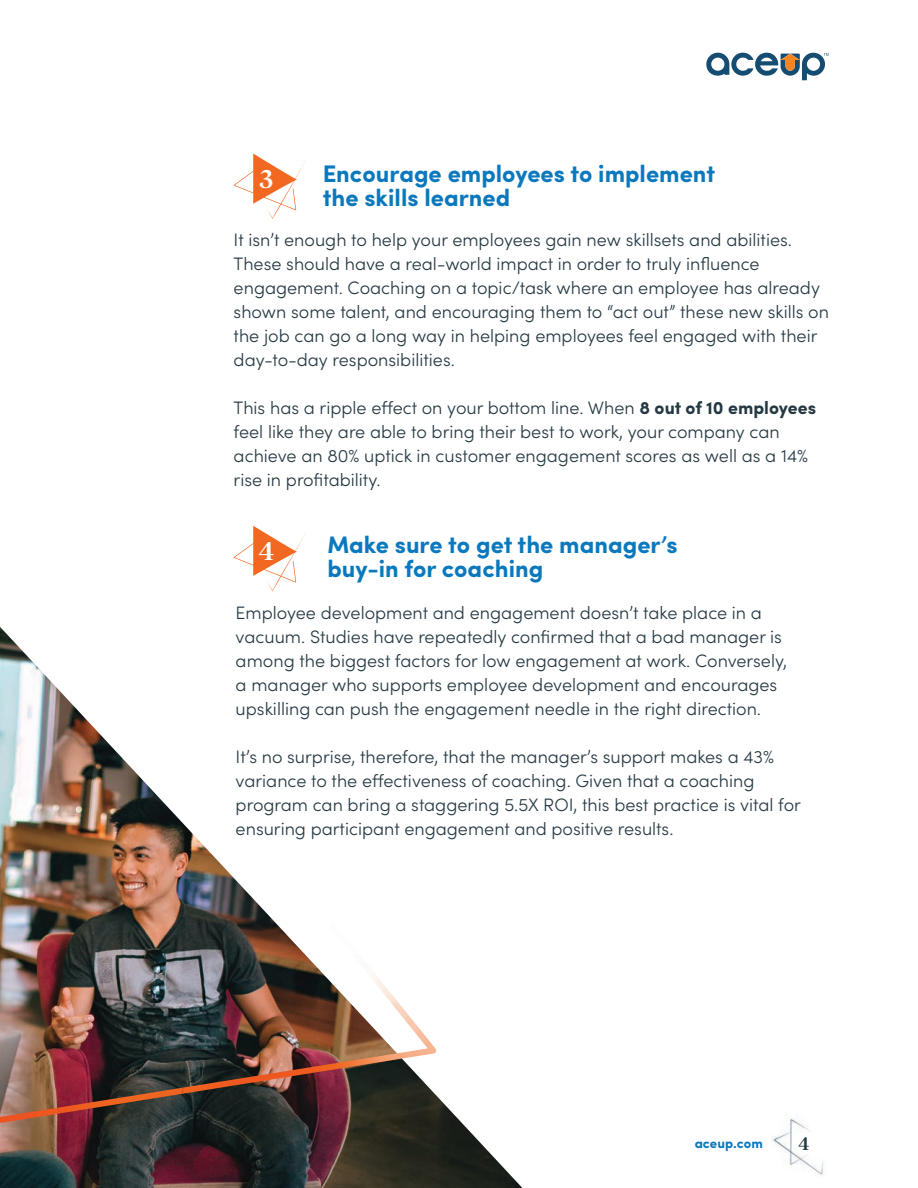
<style>
.page{position:relative;width:918px;height:1188px;background:#fff}
.page>*{position:absolute;margin:0;border:0;box-sizing:border-box;transform-origin:0 0}
.t1{font:500 25.5px "Tiempos Headline Test";color:#fff}
.t2{font:700 24px/24px "Sofia Pro";color:#0a78bd}
.t3{font:300 18px/24px "Sofia Pro";color:#243842}
.t4{font:500 18px "Tiempos Headline Test";color:#243842}
.t5{font:700 13.5px "Sofia Pro";color:#0a78bd}
.s1{font-weight:700}
</style>
<div class="page">
<svg style="left:234px;top:154px;width:72px;height:65px"></svg>
<svg style="left:234px;top:526px;width:72px;height:65px"></svg>
<img style="left:0;top:627px;width:522px;height:561px">
<img style="left:0;top:923px;width:436px;height:200px">
<img style="left:56px;top:1088px;width:128px;height:25px">
<svg style="left:706px;top:53px;width:123px;height:27px"></svg>
<img style="left:771px;top:1117px;width:53px;height:58px">
<h1 class="t1" style="left:260px;top:162px;width:15px">3</h1>
<h2 class="t2" style="left:323px;top:160px;width:394px">Encourage employees to implement the skills learned</h2>
<p class="t3" style="left:234px;top:226px;width:597px">It isn’t enough to help your employees gain new skillsets and abilities.<br>These should have a real-world impact in order to truly influence engagement. Coaching on a topic/task where an employee has already shown some talent, and encouraging them to “act out” these new skills on the job can go a long way in helping employees feel engaged with their day-to-day responsibilities.</p>
<p class="t3" style="left:234px;top:394px;width:584px">This has a ripple effect on your bottom line. When <span class="s1">8 out of 10 employees </span>feel like they are able to bring their best to work, your company can achieve an 80% uptick in customer engagement scores as well as a 14% rise in profitability.</p>
<h2 class="t2" style="left:327px;top:531px;width:352px">Make sure to get the manager’s buy-in for coaching</h2>
<p class="t3" style="left:236px;top:599px;width:553px">Employee development and engagement doesn’t take place in a vacuum. Studies have repeatedly confirmed that a bad manager is among the biggest factors for low engagement at work. Conversely, a manager who supports employee development and encourages upskilling can push the engagement needle in the right direction.</p>
<p class="t3" style="left:236px;top:743px;width:567px">It’s no surprise, therefore, that the manager’s support makes a 43% variance to the effectiveness of coaching. Given that a coaching program can bring a staggering 5.5X ROI, this best practice is vital for ensuring participant engagement and positive results.</p>
<h1 class="t1" style="left:259px;top:534px;width:17px">4</h1>
<p class="t5" style="left:695px;top:1133px;width:70px">aceup.com</p>
<p class="t4" style="left:798px;top:1131px;width:12px">4</p>
</div>
